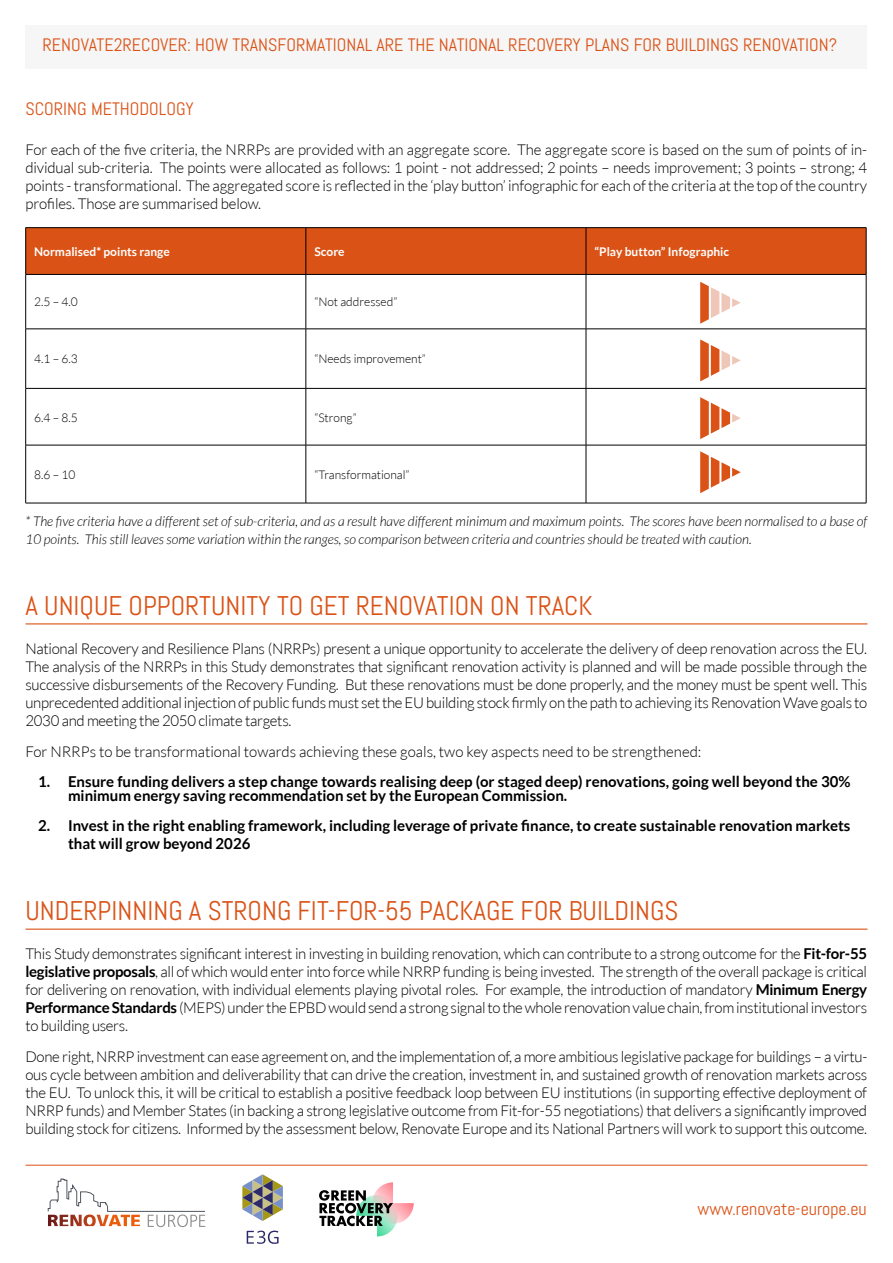
<style>
.page{position:relative;width:893px;height:1263px;background:#fff}
.page>*{position:absolute;margin:0;border:0;box-sizing:border-box;transform-origin:0 0}
.t1{font:27px "Abel";color:#da5216}
.t2{font:18px "Abel";color:#da5216}
.t3{font:300 15px/18px "Lato";letter-spacing:-.02em;color:#000;text-align:justify}
.t4{font:700 15px/13.5px "Lato";color:#000}
.t5{font:300 15px "Lato";color:#000}
.t6{font:italic 300 13.5px/18px "Lato";color:#000}
.t7{font:300 12px "Lato";color:#000}
.t8{font:700 12px "Lato";color:#fff}
.s1{font-weight:700}
</style>
<div class="page">
<svg style="left:47px;top:1178px;width:159px;height:49px"></svg>
<svg style="left:242px;top:1174px;width:41px;height:47px"></svg>
<svg style="left:247px;top:1230px;width:32px;height:14px"></svg>
<hr style="left:26px;top:1165px;width:841px;height:1px;background:#da5216">
<svg style="left:319px;top:1182px;width:95px;height:54px"></svg>
<div style="left:26px;top:25px;width:841px;height:43px;background:#f6f6f6"></div>
<hr style="left:26px;top:623px;width:841px;height:1px;background:#da5216">
<hr style="left:26px;top:928px;width:841px;height:2px;background:#da5216">
<div style="left:26px;top:228px;width:840px;height:46px;background:#da5216"></div>
<hr style="left:26px;top:227px;width:280px;height:1px;background:#000">
<hr style="left:25px;top:228px;width:1px;height:46px;background:#000">
<hr style="left:306px;top:227px;width:280px;height:1px;background:#000">
<hr style="left:306px;top:228px;width:1px;height:46px;background:#000">
<hr style="left:586px;top:227px;width:280px;height:1px;background:#000">
<hr style="left:586px;top:228px;width:1px;height:46px;background:#000">
<hr style="left:866px;top:228px;width:1px;height:46px;background:#000">
<hr style="left:26px;top:274px;width:280px;height:1px;background:#000">
<hr style="left:25px;top:275px;width:1px;height:54px;background:#000">
<hr style="left:306px;top:274px;width:280px;height:1px;background:#000">
<hr style="left:306px;top:275px;width:1px;height:54px;background:#000">
<hr style="left:586px;top:274px;width:280px;height:1px;background:#000">
<hr style="left:586px;top:275px;width:1px;height:54px;background:#000">
<hr style="left:866px;top:275px;width:1px;height:54px;background:#000">
<hr style="left:26px;top:329px;width:280px;height:1px;background:#000">
<hr style="left:25px;top:329px;width:1px;height:59px;background:#000">
<hr style="left:306px;top:329px;width:280px;height:1px;background:#000">
<hr style="left:306px;top:329px;width:1px;height:59px;background:#000">
<hr style="left:586px;top:329px;width:280px;height:1px;background:#000">
<hr style="left:586px;top:329px;width:1px;height:59px;background:#000">
<hr style="left:866px;top:329px;width:1px;height:59px;background:#000">
<hr style="left:26px;top:388px;width:280px;height:1px;background:#000">
<hr style="left:25px;top:389px;width:1px;height:56px;background:#000">
<hr style="left:306px;top:388px;width:280px;height:1px;background:#000">
<hr style="left:306px;top:389px;width:1px;height:56px;background:#000">
<hr style="left:586px;top:388px;width:280px;height:1px;background:#000">
<hr style="left:586px;top:389px;width:1px;height:56px;background:#000">
<hr style="left:866px;top:389px;width:1px;height:56px;background:#000">
<hr style="left:26px;top:445px;width:280px;height:1px;background:#000">
<hr style="left:25px;top:445px;width:1px;height:58px;background:#000">
<hr style="left:306px;top:445px;width:280px;height:1px;background:#000">
<hr style="left:306px;top:445px;width:1px;height:58px;background:#000">
<hr style="left:586px;top:445px;width:280px;height:1px;background:#000">
<hr style="left:586px;top:445px;width:1px;height:58px;background:#000">
<hr style="left:866px;top:445px;width:1px;height:58px;background:#000">
<hr style="left:26px;top:503px;width:280px;height:1px;background:#000">
<hr style="left:306px;top:503px;width:280px;height:1px;background:#000">
<hr style="left:586px;top:503px;width:280px;height:1px;background:#000">
<svg style="left:700px;top:282px;width:41px;height:42px"></svg>
<svg style="left:700px;top:339px;width:41px;height:42px"></svg>
<svg style="left:700px;top:397px;width:41px;height:42px"></svg>
<svg style="left:700px;top:451px;width:41px;height:42px"></svg>
<p class="t2" style="left:43px;top:34px;width:796px">RENOVATE2RECOVER: HOW TRANSFORMATIONAL ARE THE NATIONAL RECOVERY PLANS FOR BUILDINGS RENOVATION?</p>
<p class="t2" style="left:26px;top:98px;width:170px">SCORING METHODOLOGY</p>
<p class="t3" style="left:26px;top:140px;width:843px">For each of the five criteria, the NRRPs are provided with an aggregate score. The aggregate score is based on the sum of points of in&shy;dividual sub-criteria. The points were allocated as follows: 1 point - not addressed; 2 points – needs improvement; 3 points – strong; 4 points - transformational. The aggregated score is reflected in the ‘play button’ infographic for each of the criteria at the top of the country profiles. Those are summarised below.</p>
<p class="t8" style="left:34px;top:245px;width:137px">Normalised* points range</p>
<p class="t8" style="left:314px;top:245px;width:32px">Score</p>
<p class="t8" style="left:594px;top:245px;width:136px">“Play button” Infographic</p>
<p class="t7" style="left:34px;top:296px;width:45px">2.5 – 4.0</p>
<p class="t7" style="left:314px;top:296px;width:84px">“Not addressed”</p>
<p class="t7" style="left:34px;top:353px;width:45px">4.1 – 6.3</p>
<p class="t7" style="left:314px;top:353px;width:113px">“Needs improvement”</p>
<p class="t7" style="left:34px;top:411px;width:45px">6.4 – 8.5</p>
<p class="t7" style="left:314px;top:411px;width:44px">“Strong”</p>
<p class="t7" style="left:34px;top:468px;width:43px">8.6 – 10</p>
<p class="t7" style="left:314px;top:468px;width:97px">“Transformational”</p>
<p class="t6" style="left:26px;top:513px;width:843px">* The five criteria have a different set of sub-criteria, and as a result have different minimum and maximum points. The scores have been normalised to a base of<br>10 points. This still leaves some variation within the ranges, so comparison between criteria and countries should be treated with caution.</p>
<h1 class="t1" style="left:26px;top:588px;width:568px">A UNIQUE OPPORTUNITY TO GET RENOVATION ON TRACK</h1>
<p class="t3" style="left:26px;top:640px;width:843px">National Recovery and Resilience Plans (NRRPs) present a unique opportunity to accelerate the delivery of deep renovation across the EU.<br>The analysis of the NRRPs in this Study demonstrates that significant renovation activity is planned and will be made possible through the successive disbursements of the Recovery Funding. But these renovations must be done properly, and the money must be spent well. This unprecedented additional injection of public funds must set the EU building stock firmly on the path to achieving its Renovation Wave goals to 2030 and meeting the 2050 climate targets.</p>
<p class="t5" style="left:26px;top:743px;width:677px">For NRRPs to be transformational towards achieving these goals, two key aspects need to be strengthened:</p>
<p class="t4" style="left:68px;top:775px;width:784px;text-indent:-30px">1. Ensure funding delivers a step change towards realising deep (or staged deep) renovations, going well beyond the 30% minimum energy saving recommendation set by the European Commission.</p>
<p class="t4" style="left:68px;top:817px;width:784px;line-height:18px;text-indent:-30px">2. Invest in the right enabling framework, including leverage of private finance, to create sustainable renovation markets that will grow beyond 2026</p>
<h1 class="t1" style="left:26px;top:894px;width:654px">UNDERPINNING A STRONG FIT-FOR-55 PACKAGE FOR BUILDINGS</h1>
<p class="t3" style="left:26px;top:945px;width:843px">This Study demonstrates significant interest in investing in building renovation, which can contribute to a strong outcome for the <span class="s1">Fit-for-55 legislative proposals</span>, all of which would enter into force while NRRP funding is being invested. The strength of the overall package is critical for delivering on renovation, with individual elements playing pivotal roles. For example, the introduction of mandatory <span class="s1">Minimum Energy Performance Standards</span> (MEPS) under the EPBD would send a strong signal to the whole renovation value chain, from institutional investors to building users.</p>
<p class="t3" style="left:26px;top:1048px;width:843px">Done right, NRRP investment can ease agreement on, and the implementation of, a more ambitious legislative package for buildings – a virtu&shy;ous cycle between ambition and deliverability that can drive the creation, investment in, and sustained growth of renovation markets across the EU. To unlock this, it will be critical to establish a positive feedback loop between EU institutions (in supporting effective deployment of NRRP funds) and Member States (in backing a strong legislative outcome from Fit-for-55 negotiations) that delivers a significantly improved building stock for citizens. Informed by the assessment below, Renovate Europe and its National Partners will work to support this outcome.</p>
<p class="t2" style="left:697px;top:1197px;width:171px">www.renovate-europe.eu</p>
</div>
